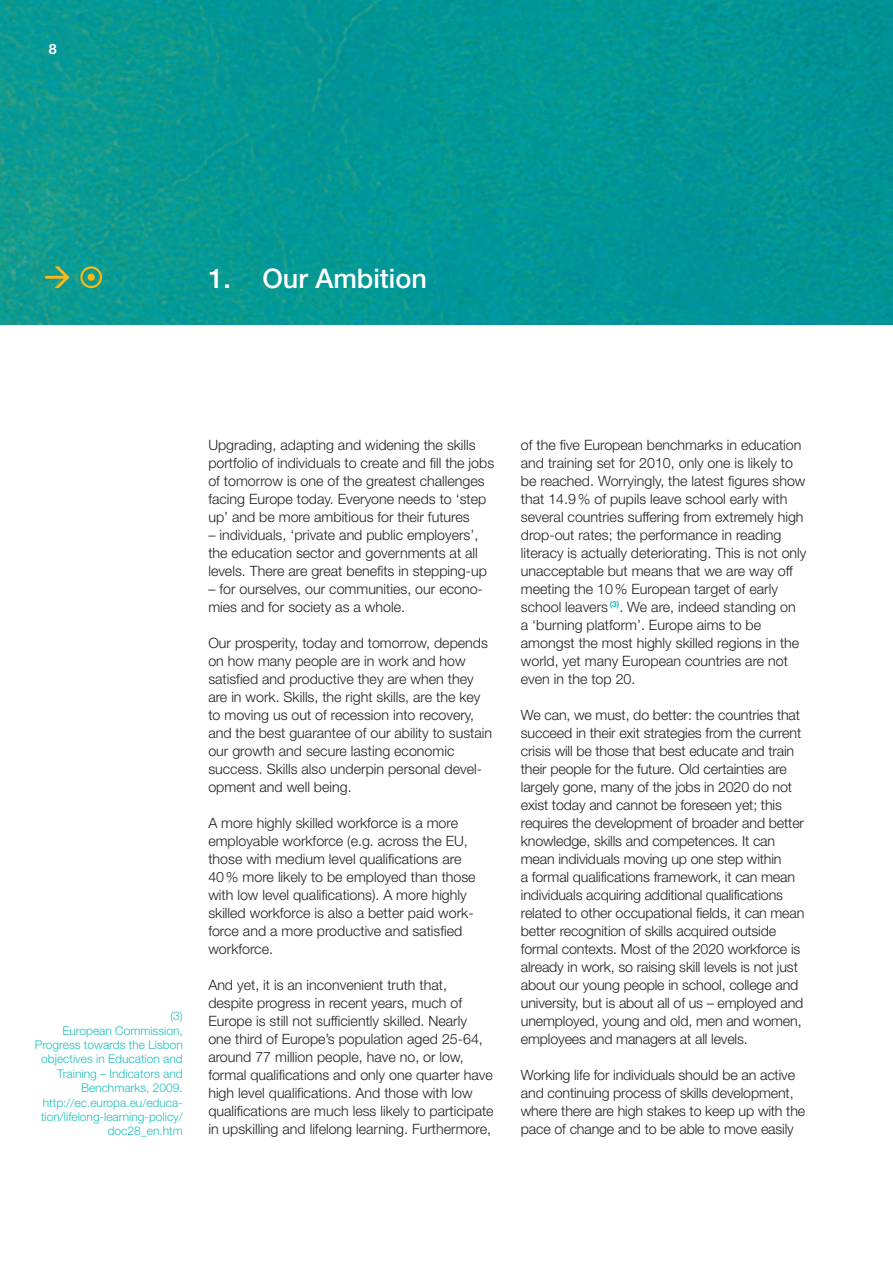
<style>
.page{position:relative;width:893px;height:1263px;background:#fff}
.page>*{position:absolute;margin:0;border:0;box-sizing:border-box;transform-origin:0 0}
.t1{font:500 27px "Helvetica Neue LT Std";color:#fff}
.t2{font:300 14.25px/18px "Helvetica Neue LT Std";color:#231f20}
.t3{font:700 14.25px "Helvetica Neue LT Std";color:#fff}
.t4{font:300 12px/14.4px "Helvetica Neue LT Std";color:#21bdbd;text-align:right}
</style>
<div class="page">
<img style="left:0;top:0;width:893px;height:325px">
<svg style="left:45px;top:266px;width:25px;height:22px"></svg>
<svg style="left:80px;top:266px;width:22px;height:22px"></svg>
<p class="t3" style="left:49px;top:44px;width:9px">8</p>
<h1 class="t1" style="left:208px;top:269px;width:220px">1. Our Ambition</h1>
<p class="t4" style="left:35px;top:1010px;width:150px">(3)<br>European Commission,<br>Progress towards the Lisbon objectives in Education and<br>Training – Indicators and<br>Benchmarks, 2009. http://ec.europa.eu/educa&shy;tion/lifelong-learning-policy/ doc28_en.htm</p>
<p class="t2" style="left:208px;top:438px;width:287px">Upgrading, adapting and widening the skills portfolio of individuals to create and fill the jobs of tomorrow is one of the greatest challenges facing Europe today. Everyone needs to ‘step up’ and be more ambitious for their futures</p>
<p class="t2" style="left:208px;top:528px;width:280px">– individuals, ‘private and public employers’, the education sector and governments at all levels. There are great benefits in stepping-up</p>
<p class="t2" style="left:208px;top:582px;width:276px">– for ourselves, our communities, our econo&shy;mies and for society as a whole.</p>
<p class="t2" style="left:208px;top:636px;width:285px">Our prosperity, today and tomorrow, depends on how many people are in work and how satisfied and productive they are when they are in work. Skills, the right skills, are the key to moving us out of recession into recovery, and the best guarantee of our ability to sustain our growth and secure lasting economic success. Skills also underpin personal devel&shy;opment and well being.</p>
<p class="t2" style="left:208px;top:816px;width:269px">A more highly skilled workforce is a more employable workforce (e.g. across the EU, those with medium level qualifications are 40 % more likely to be employed than those with low level qualifications). A more highly skilled workforce is also a better paid work&shy;force and a more productive and satisfied workforce.</p>
<p class="t2" style="left:208px;top:978px;width:287px">And yet, it is an inconvenient truth that, despite progress in recent years, much of Europe is still not sufficiently skilled. Nearly<br>one third of Europe’s population aged 25-64, around 77 million people, have no, or low, formal qualifications and only one quarter have high level qualifications. And those with low qualifications are much less likely to participate in upskilling and lifelong learning. Furthermore,</p>
<p class="t2" style="left:521px;top:438px;width:287px">of the five European benchmarks in education and training set for 2010, only one is likely to be reached. Worryingly, the latest figures show that 14.9 % of pupils leave school early with several countries suffering from extremely high drop-out rates; the performance in reading literacy is actually deteriorating. This is not only unacceptable but means that we are way off meeting the 10 % European target of early school leavers <sup>(3)</sup>. We are, indeed standing on a ‘burning platform’. Europe aims to be amongst the most highly skilled regions in the world, yet many European countries are not even in the top 20.</p>
<p class="t2" style="left:521px;top:708px;width:285px">We can, we must, do better: the countries that succeed in their exit strategies from the current crisis will be those that best educate and train their people for the future. Old certainties are largely gone, many of the jobs in 2020 do not exist today and cannot be foreseen yet; this requires the development of broader and better knowledge, skills and competences. It can mean individuals moving up one step within<br>a formal qualifications framework, it can mean individuals acquiring additional qualifications related to other occupational fields, it can mean better recognition of skills acquired outside formal contexts. Most of the 2020 workforce is already in work, so raising skill levels is not just about our young people in school, college and university, but is about all of us – employed and unemployed, young and old, men and women, employees and managers at all levels.</p>
<p class="t2" style="left:521px;top:1068px;width:286px">Working life for individuals should be an active and continuing process of skills development, where there are high stakes to keep up with the pace of change and to be able to move easily</p>
</div>
